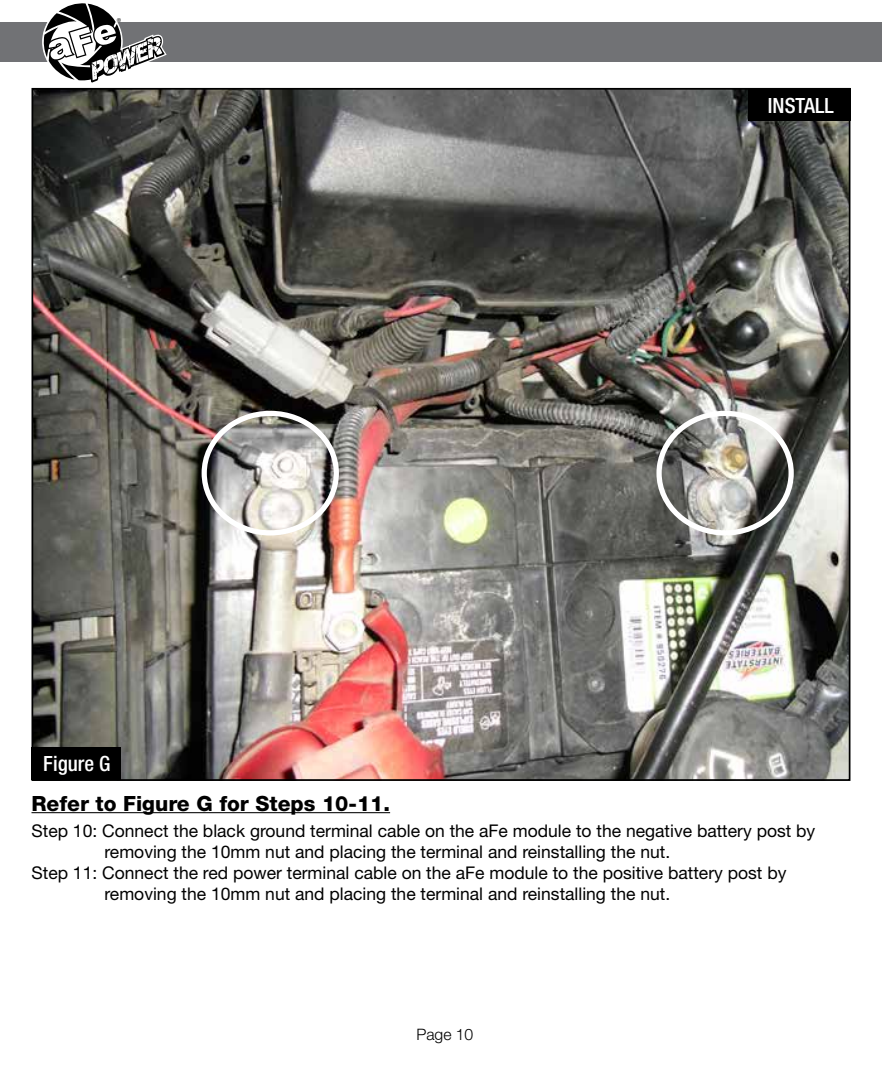
<style>
.page{position:relative;width:882px;height:1071px;background:#fff}
.page>*{position:absolute;margin:0;border:0;box-sizing:border-box;transform-origin:0 0}
.t1{font:800 21px "Helvetica Neue";color:#000}
.t2{font:500 condensed 21px "Helvetica Neue";color:#fff}
.t3{font:17.5px "Helvetica Neue";color:#000}
.t4{font:300 15.75px "Helvetica Neue";color:#000}
.t5{font:8.75px "Myriad";color:#000}
</style>
<div class="page">
<hr style="left:32px;top:812px;width:358px;height:1px;background:#000">
<img style="left:35px;top:91px;width:812px;height:687px">
<div style="left:32px;top:747px;width:89px;height:33px;background:#000"></div>
<div style="left:748px;top:88px;width:102px;height:33px;background:#000"></div>
<div style="left:0;top:23px;width:882px;height:39px;background:#717275"></div>
<svg style="left:43px;top:3px;width:124px;height:80px"></svg>
<div style="left:202px;top:411px;width:137px;height:125px;border:5px solid #fff;border-radius:50%"></div>
<div style="left:656px;top:411px;width:138px;height:125px;border:5px solid #fff;border-radius:50%"></div>
<p class="t5" style="left:117px;top:17px;width:6px">®</p>
<p class="t2" style="left:43px;top:751px;width:69px">Figure G</p>
<p class="t2" style="left:768px;top:93px;width:67px">INSTALL</p>
<p class="t1" style="left:32px;top:791px;width:360px">Refer to Figure G for Steps 10-11.</p>
<p class="t3" style="left:32px;top:820px;width:785px">Step 10: Connect the black ground terminal cable on the aFe module to the negative battery post by</p>
<p class="t3" style="left:104px;top:841px;width:567px">removing the 10mm nut and placing the terminal and reinstalling the nut.</p>
<p class="t3" style="left:32px;top:862px;width:756px">Step 11: Connect the red power terminal cable on the aFe module to the positive battery post by</p>
<p class="t3" style="left:104px;top:883px;width:567px">removing the 10mm nut and placing the terminal and reinstalling the nut.</p>
<p class="t4" style="left:416px;top:1024px;width:58px">Page 10</p>
</div>
